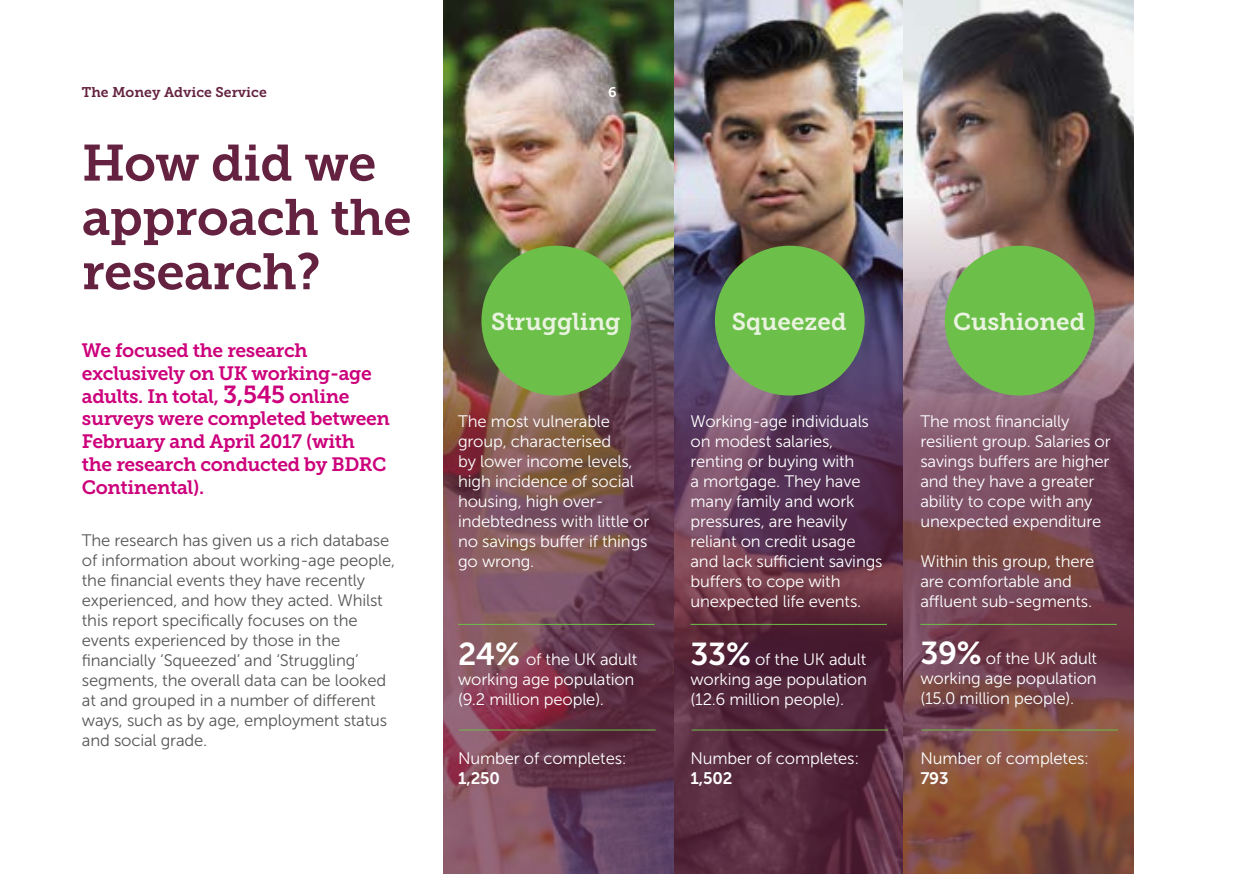
<style>
.page{position:relative;width:1241px;height:874px;background:#fff}
.page>*{position:absolute;margin:0;border:0;box-sizing:border-box;transform-origin:0 0}
.t1{font:50.75px/54.2px "Museo Slab 700";letter-spacing:-.01em;color:#642240}
.t2{font:24.15px "Museo Slab 700";color:#eaf3e0}
.t3{font:19.25px/22.8px "Museo Slab 700";letter-spacing:-.02em;color:#cc007b}
.t4{font:16.62px/19.9px "Museo Sans 300";letter-spacing:-.01em;color:#fff}
.t5{font:16.62px/19.9px "Museo Sans 300";letter-spacing:-.01em;color:#575756}
.t6{font:16.62px "Museo Sans 700";letter-spacing:-.01em;color:#fff}
.t7{font:14px "Museo Slab 700";color:#642240}
.t8{font:14px "Museo Slab 700";color:#fff}
.s1{font-size:24.5px}
.s2{font-family:"Museo Sans 700";font-size:31.5px}
</style>
<div class="page">
<img style="left:444px;top:0;width:689px;height:198px">
<img style="left:443px;top:198px;width:690px;height:675px">
<hr style="left:458px;top:623px;width:196px;height:1px;background:#6cc04a">
<hr style="left:459px;top:729px;width:196px;height:1px;background:#6cc04a">
<hr style="left:690px;top:623px;width:196px;height:1px;background:#6cc04a">
<hr style="left:691px;top:729px;width:196px;height:1px;background:#6cc04a">
<hr style="left:920px;top:623px;width:196px;height:1px;background:#6cc04a">
<hr style="left:921px;top:729px;width:196px;height:1px;background:#6cc04a">
<div style="left:481px;top:245px;width:150px;height:150px;background:#6cc04a;border-radius:50%"></div>
<div style="left:714px;top:245px;width:150px;height:150px;background:#6cc04a;border-radius:50%"></div>
<div style="left:944px;top:245px;width:150px;height:150px;background:#6cc04a;border-radius:50%"></div>
<p class="t7" style="left:82px;top:85px;width:186px">The Money Advice Service</p>
<p class="t8" style="left:608px;top:85px;width:10px">6</p>
<h1 class="t1" style="left:82px;top:136px;width:331px">How did we approach the research?</h1>
<p class="t3" style="left:82px;top:339px;width:309px">We focused the research exclusively on UK working-age adults. In total, <span class="s1">3,545</span> online surveys were completed between<br>February and April 2017 (with the research conducted by BDRC<br>Continental).</p>
<p class="t5" style="left:82px;top:530px;width:315px">The research has given us a rich database of information about working-age people, the financial events they have recently experienced, and how they acted. Whilst this report specifically focuses on the events experienced by those in the financially ‘Squeezed’ and ‘Struggling’ segments, the overall data can be looked at and grouped in a number of different ways, such as by age, employment status and social grade.</p>
<h2 class="t2" style="left:491px;top:307px;width:131px">Struggling</h2>
<h2 class="t2" style="left:731px;top:307px;width:116px">Squeezed</h2>
<h2 class="t2" style="left:952px;top:307px;width:134px">Cushioned</h2>
<p class="t4" style="left:458px;top:411px;width:193px">The most vulnerable group, characterised<br>by lower income levels, high incidence of social housing, high over&shy;indebtedness with little or no savings buffer if things go wrong.</p>
<p class="t4" style="left:458px;top:648px;width:181px"><span class="s2">24%</span> of the UK adult working age population (9.2 million people).</p>
<p class="t4" style="left:458px;top:748px;width:170px">Number of completes:</p>
<p class="t6" style="left:458px;top:768px;width:43px">1,250</p>
<p class="t4" style="left:690px;top:411px;width:193px">Working-age individuals on modest salaries, renting or buying with<br>a mortgage. They have many family and work pressures, are heavily reliant on credit usage and lack sufficient savings buffers to cope with unexpected life events.</p>
<p class="t4" style="left:690px;top:648px;width:178px;text-align:justify"><span class="s2">33%</span> of the UK adult working age population (12.6 million people).</p>
<p class="t4" style="left:690px;top:748px;width:170px">Number of completes:</p>
<p class="t6" style="left:690px;top:768px;width:43px">1,502</p>
<p class="t4" style="left:920px;top:411px;width:192px">The most financially resilient group. Salaries or savings buffers are higher and they have a greater ability to cope with any unexpected expenditure</p>
<p class="t4" style="left:920px;top:551px;width:175px">Within this group, there are comfortable and affluent sub-segments.</p>
<p class="t4" style="left:920px;top:648px;width:178px;text-align:justify"><span class="s2">39%</span> of the UK adult working age population (15.0 million people).</p>
<p class="t4" style="left:920px;top:748px;width:170px">Number of completes:</p>
<p class="t6" style="left:920px;top:768px;width:30px">793</p>
</div>
